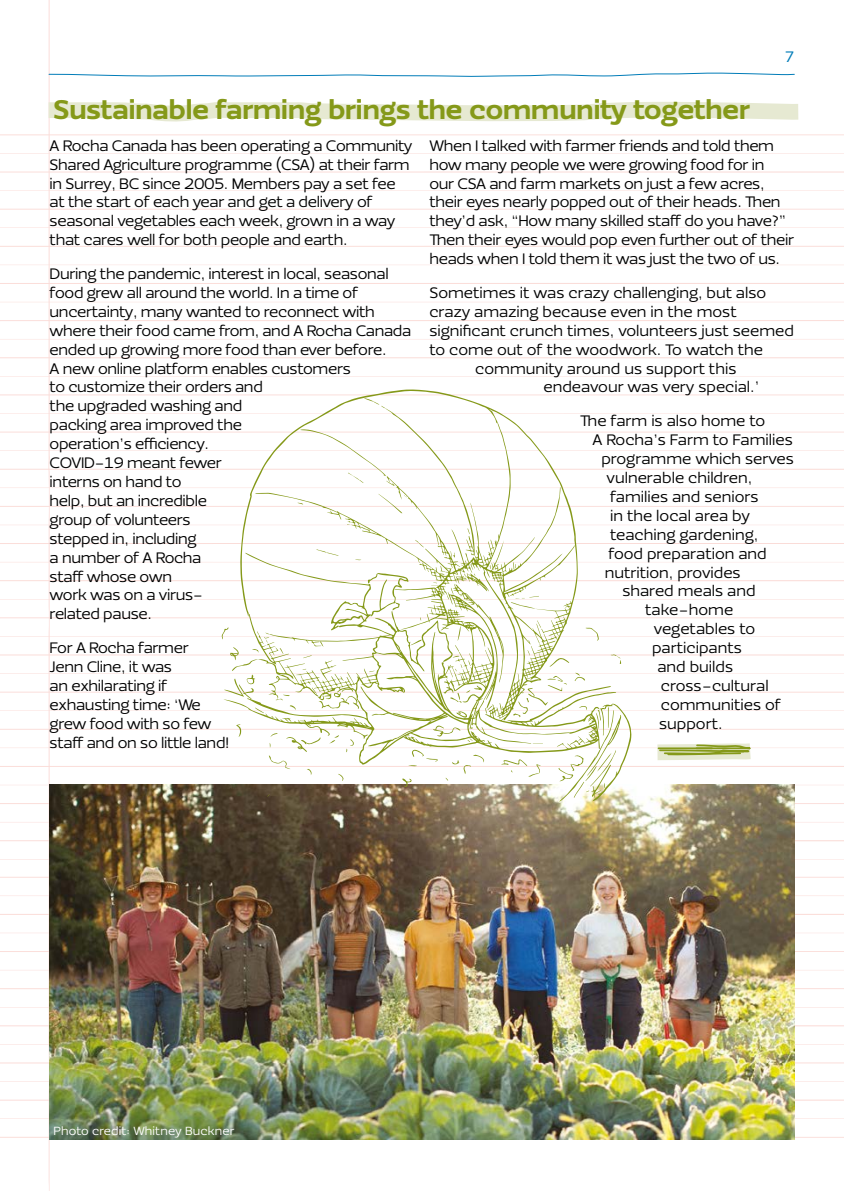
<style>
.page{position:relative;width:844px;height:1191px;background:#fff}
.page>*{position:absolute;margin:0;border:0;box-sizing:border-box;transform-origin:0 0}
.t1{font:900 28px "Ezzo";color:#859919}
.t2{font:15.75px/18.9px "Ezzo";letter-spacing:-.02em;color:#000}
.t3{font:15.75px "Ezzo";color:#000}
.t4{font:15.75px "Ezzo";color:#007cb8}
.t5{font:12.25px "Ezzo";letter-spacing:.01em;color:#fff}
</style>
<div class="page">
<img style="left:0;top:0;width:843px;height:1191px">
<h1 class="t1" style="left:54px;top:92px;width:697px">Sustainable farming brings the community together</h1>
<p class="t4" style="left:785px;top:47px;width:11px">7</p>
<p class="t2" style="left:50px;top:136px;width:364px">A Rocha Canada has been operating a Community Shared Agriculture programme (CSA) at their farm in Surrey, BC since 2005. Members pay a set fee at the start of each year and get a delivery of seasonal vegetables each week, grown in a way that cares well for both people and earth.</p>
<p class="t2" style="left:50px;top:264px;width:363px">During the pandemic, interest in local, seasonal food grew all around the world. In a time of uncertainty, many wanted to reconnect with where their food came from, and A Rocha Canada ended up growing more food than ever before.<br>A new online platform enables customers<br>to customize their orders and<br>the upgraded washing and<br>packing area improved the<br>operation’s efficiency.<br>COVID-19 meant fewer<br>interns on hand to<br>help, but an incredible<br>group of volunteers<br>stepped in, including<br>a number of A Rocha<br>staff whose own<br>work was on a virus-<br>related pause.</p>
<p class="t2" style="left:50px;top:638px;width:181px">For A Rocha farmer<br>Jenn Cline, it was<br>an exhilarating if exhausting time: ‘We grew food with so few staff and on so little land!</p>
<p class="t2" style="left:429px;top:136px;width:366px">When I talked with farmer friends and told them how many people we were growing food for in<br>our CSA and farm markets on just a few acres, their eyes nearly popped out of their heads. Then they’d ask, “How many skilled staff do you have?” Then their eyes would pop even further out of their heads when I told them it was just the two of us.</p>
<p class="t3" style="left:429px;top:283px;width:338px">Sometimes it was crazy challenging, but also</p>
<p class="t3" style="left:429px;top:301px;width:309px">crazy amazing because even in the most</p>
<p class="t3" style="left:429px;top:320px;width:366px">significant crunch times, volunteers just seemed</p>
<p class="t3" style="left:429px;top:339px;width:335px">to come out of the woodwork. To watch the</p>
<p class="t3" style="left:475px;top:358px;width:262px">community around us support this</p>
<p class="t3" style="left:543px;top:377px;width:217px">endeavour was very special.’</p>
<p class="t3" style="left:580px;top:411px;width:186px">The farm is also home to</p>
<p class="t3" style="left:592px;top:430px;width:202px">A Rocha’s Farm to Families</p>
<p class="t3" style="left:601px;top:449px;width:194px">programme which serves</p>
<p class="t3" style="left:606px;top:467px;width:147px">vulnerable children,</p>
<p class="t3" style="left:610px;top:486px;width:150px">families and seniors</p>
<p class="t3" style="left:610px;top:505px;width:141px">in the local area by</p>
<p class="t3" style="left:610px;top:524px;width:150px">teaching gardening,</p>
<p class="t3" style="left:608px;top:543px;width:160px">food preparation and</p>
<p class="t3" style="left:604px;top:562px;width:137px">nutrition, provides</p>
<p class="t3" style="left:622px;top:581px;width:135px">shared meals and</p>
<p class="t3" style="left:645px;top:600px;width:90px">take-home</p>
<p class="t3" style="left:653px;top:619px;width:103px">vegetables to</p>
<p class="t3" style="left:652px;top:638px;width:91px">participants</p>
<p class="t3" style="left:657px;top:656px;width:77px">and builds</p>
<p class="t3" style="left:660px;top:675px;width:109px">cross-cultural</p>
<p class="t3" style="left:660px;top:694px;width:121px">communities of</p>
<p class="t3" style="left:659px;top:713px;width:65px">support.</p>
<p class="t5" style="left:53px;top:1123px;width:182px">Photo credit: Whitney Buckner</p>
</div>
